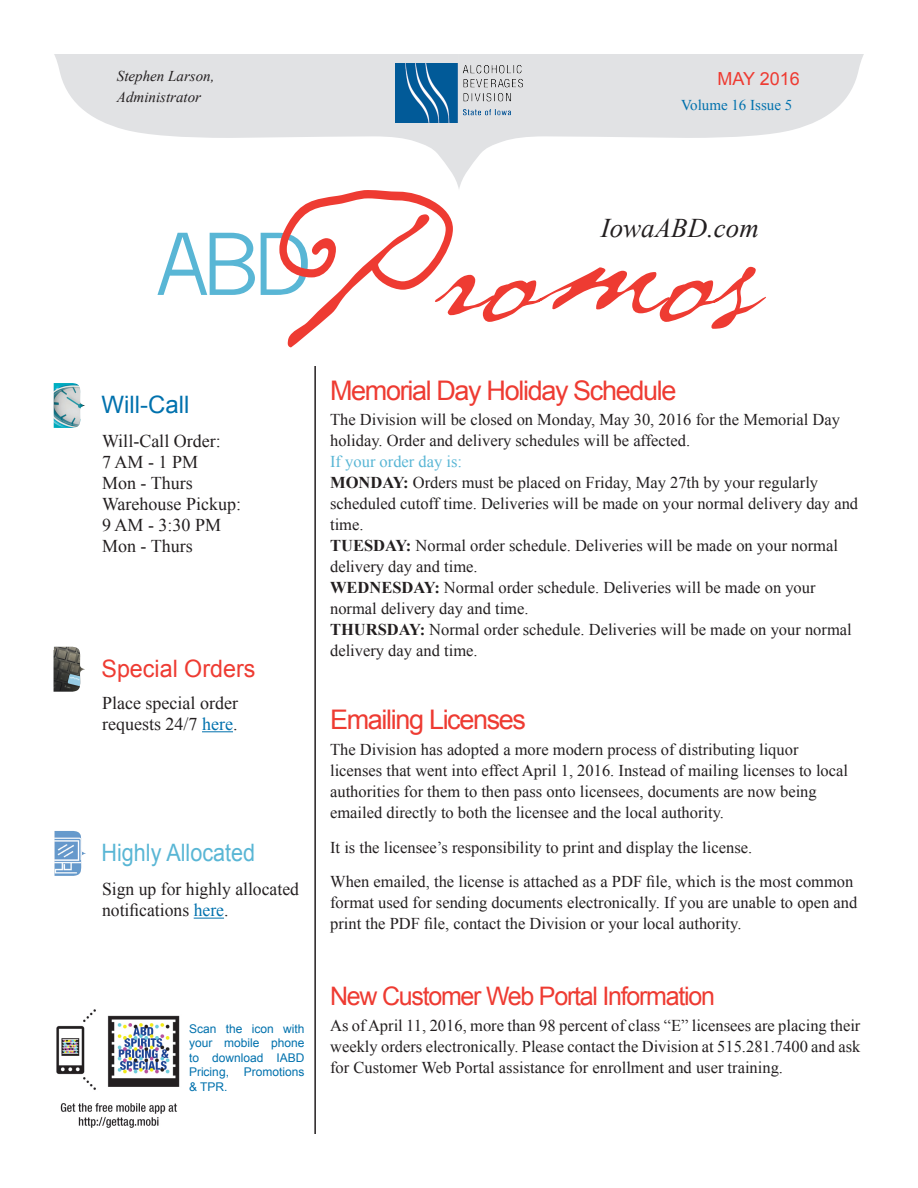
<style>
.page{position:relative;width:918px;height:1188px;background:#fff}
.page>*{position:absolute;margin:0;border:0;box-sizing:border-box;transform-origin:0 0}
.t1{font:27px "Arial";letter-spacing:-.05em;color:#ee3b32}
.t2{font:italic 27px "Times New Roman";color:#231f20}
.t3{font:25.5px "Arial";letter-spacing:-.05em;color:#ee3b32}
.t4{font:24px "Arial";color:#59b6d5;scale:.9 1}
.t5{font:24px "Arial";color:#ee3b32}
.t6{font:24px "Arial";color:#0071ad}
.t7{font:18px/21px "Times New Roman";color:#231f20}
.t8{font:18px "Arial";color:#ee3b32}
.t9{font:16.5px/21px "Times New Roman";color:#231f20}
.t10{font:16.5px "Times New Roman";color:#59b6d5}
.t11{font:italic 15px "Times New Roman";color:#231f20}
.t12{font:15px "Times New Roman";color:#0071ad}
.t13{font:12px/14.4px "Arial";color:#0071ad;text-align:justify}
.t14{font:700 2.25px "Kartika";color:#fff;scale:1.1 1}
.s1{color:#0071ad}
.s2{font-weight:700}
</style>
<div class="page">
<svg style="left:157px;top:233px;width:122px;height:62px"></svg>
<svg style="left:279px;top:190px;width:487px;height:157px"></svg>
<svg style="left:54px;top:54px;width:810px;height:135px;fill:#e1e2e4"></svg>
<img style="left:395px;top:63px;width:128px;height:60px">
<img style="left:54px;top:383px;width:31px;height:45px">
<svg style="left:54px;top:647px;width:31px;height:45px"></svg>
<hr style="left:202px;top:731px;width:31px;height:1px;background:#0071ad">
<hr style="left:314px;top:366px;width:2px;height:768px;background:#231f20">
<img style="left:56px;top:1009px;width:124px;height:119px">
<img style="left:55px;top:831px;width:31px;height:45px">
<hr style="left:194px;top:918px;width:30px;height:1px;background:#0071ad">
<p class="t11" style="left:117px;top:66px;width:99px">Stephen Larson,</p>
<p class="t11" style="left:117px;top:87px;width:86px">Administrator</p>
<p class="t8" style="left:717px;top:67px;width:84px">MAY 2016</p>
<p class="t12" style="left:681px;top:95px;width:112px">Volume 16 Issue 5</p>
<p class="t2" style="left:601px;top:209px;width:160px">IowaABD.com</p>
<p class="t6" style="left:102px;top:389px;width:89px">Will-Call</p>
<p class="t7" style="left:102px;top:430px;width:120px">Will-Call Order:</p>
<p class="t7" style="left:102px;top:451px;width:98px">7 AM - 1 PM</p>
<p class="t7" style="left:102px;top:472px;width:92px">Mon - Thurs</p>
<p class="t7" style="left:102px;top:493px;width:141px">Warehouse Pickup:</p>
<p class="t7" style="left:102px;top:514px;width:121px">9 AM - 3:30 PM</p>
<p class="t7" style="left:102px;top:535px;width:92px">Mon - Thurs</p>
<p class="t14" style="left:71px;top:675px;width:10px;rotate:15deg">specials</p>
<p class="t5" style="left:102px;top:652px;width:155px">Special Orders</p>
<p class="t7" style="left:102px;top:692px;width:137px">Place special order requests 24/7 <span class="s1">here</span>.</p>
<p class="t4" style="left:102px;top:837px;width:172px">Highly Allocated</p>
<p class="t7" style="left:102px;top:878px;width:198px">Sign up for highly allocated notifications <span class="s1">here</span>.</p>
<p class="t13" style="left:189px;top:1022px;width:117px">Scan the icon with your mobile phone to download IABD Pricing, Promotions &amp; TPR.</p>
<p class="t1" style="left:330px;top:373px;width:348px">Memorial Day Holiday Schedule</p>
<p class="t9" style="left:330px;top:409px;width:511px">The Division will be closed on Monday, May 30, 2016 for the Memorial Day holiday. Order and delivery schedules will be affected.</p>
<p class="t10" style="left:330px;top:451px;width:133px">If your order day is:</p>
<p class="t9" style="left:330px;top:472px;width:530px"><span class="s2">MONDAY:</span> Orders must be placed on Friday, May 27th by your regularly scheduled cutoff time. Deliveries will be made on your normal delivery day and time.</p>
<p class="t9" style="left:330px;top:535px;width:509px"><span class="s2">TUESDAY:</span> Normal order schedule. Deliveries will be made on your normal delivery day and time.</p>
<p class="t9" style="left:330px;top:577px;width:487px"><span class="s2">WEDNESDAY:</span> Normal order schedule. Deliveries will be made on your normal delivery day and time.</p>
<p class="t9" style="left:330px;top:619px;width:523px"><span class="s2">THURSDAY:</span> Normal order schedule. Deliveries will be made on your normal delivery day and time.</p>
<p class="t1" style="left:330px;top:702px;width:197px">Emailing Licenses</p>
<p class="t9" style="left:330px;top:739px;width:519px">The Division has adopted a more modern process of distributing liquor licenses that went into effect April 1, 2016. Instead of mailing licenses to local authorities for them to then pass onto licensees, documents are now being emailed directly to both the licensee and the local authority.</p>
<p class="t9" style="left:330px;top:836px;width:424px">It is the licensee’s responsibility to print and display the license.</p>
<p class="t9" style="left:330px;top:871px;width:529px">When emailed, the license is attached as a PDF file, which is the most common format used for sending documents electronically. If you are unable to open and print the PDF file, contact the Division or your local authority.</p>
<p class="t3" style="left:330px;top:979px;width:386px">New Customer Web Portal Information</p>
<p class="t9" style="left:330px;top:1015px;width:532px;text-align:justify">As of April 11, 2016, more than 98 percent of class “E” licensees are placing their weekly orders electronically. Please contact the Division at 515.281.7400 and ask for Customer Web Portal assistance for enrollment and user training.</p>
</div>
